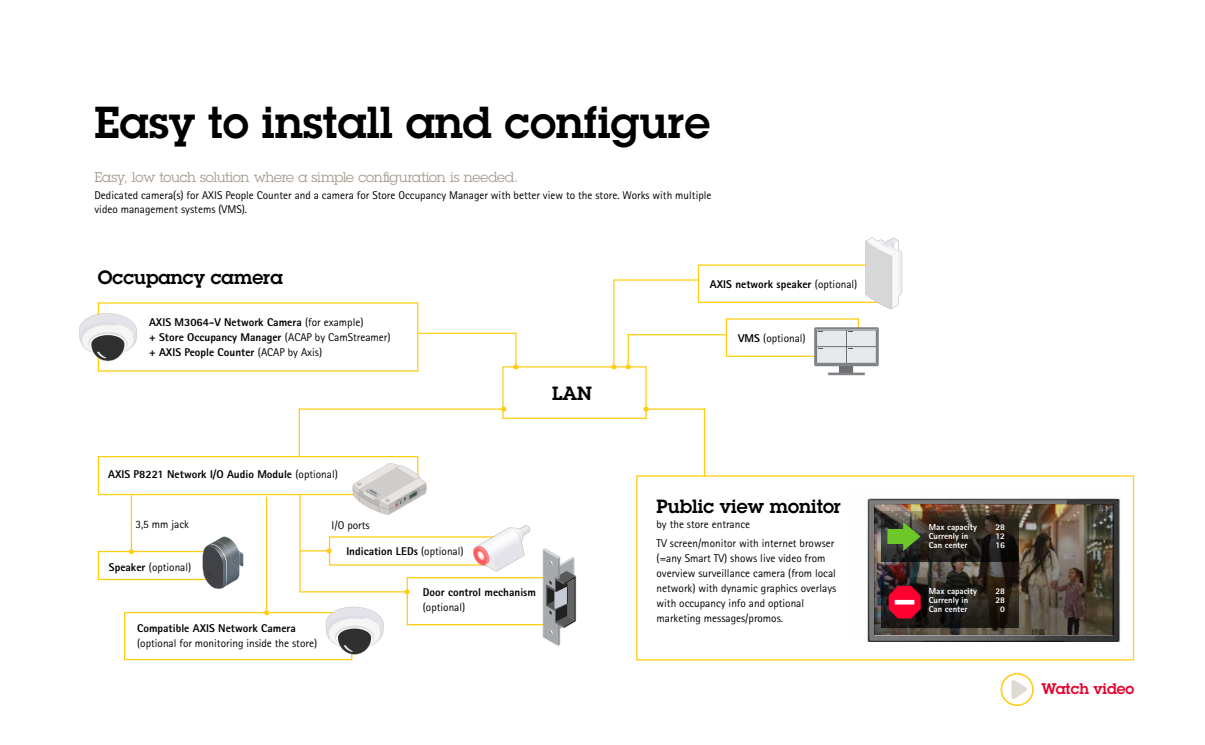
<style>
.page{position:relative;width:1205px;height:745px;background:#fff}
.page>*{position:absolute;margin:0;border:0;box-sizing:border-box;transform-origin:0 0}
.t1{font:600 43.75px "Lubalin Graph ECG";color:#000}
.t2{font:600 18.75px "Lubalin Graph ECG";color:#000}
.t3{font:600 15px "Lubalin Graph ECG";color:#e4032e}
.t4{font:13.75px "Lubalin Graph ECG";letter-spacing:-.015em;color:#a19688}
.t5{font:11.25px/15px "Rotis Sans Serif Pro";color:#000}
.t6{font:800 11.25px/15px "Rotis Sans Serif Pro";color:#000}
.t7{font:800 8.75px "Rotis Sans Serif Pro";color:#fff}
.s1{font-weight:400}
.s2{font-weight:800}
</style>
<div class="page">
<div style="left:636px;top:475px;width:498px;height:185px;border:1px solid #ffcd0d"></div>
<div style="left:698px;top:264px;width:183px;height:39px;border:1px solid #ffcd0d"></div>
<div style="left:98px;top:455px;width:320px;height:40px;border:1px solid #ffcd0d"></div>
<div style="left:98px;top:550px;width:118px;height:29px;border:1px solid #ffcd0d"></div>
<div style="left:124px;top:611px;width:228px;height:48px;border:1px solid #ffcd0d"></div>
<div style="left:407px;top:576px;width:159px;height:49px;border:1px solid #ffcd0d"></div>
<svg style="left:79px;top:313px;width:58px;height:48px"></svg>
<svg style="left:325px;top:606px;width:59px;height:48px"></svg>
<hr style="left:418px;top:332px;width:98px;height:2px;background:#ffcd0d">
<hr style="left:613px;top:279px;width:85px;height:1px;background:#ffcd0d">
<hr style="left:628px;top:334px;width:98px;height:1px;background:#ffcd0d">
<hr style="left:299px;top:493px;width:1px;height:99px;background:#ffcd0d">
<hr style="left:704px;top:408px;width:1px;height:68px;background:#ffcd0d">
<hr style="left:299px;top:408px;width:1px;height:47px;background:#ffcd0d">
<hr style="left:515px;top:332px;width:1px;height:35px;background:#ffcd0d">
<svg style="left:513px;top:364px;width:5px;height:5px"></svg>
<hr style="left:613px;top:280px;width:1px;height:86px;background:#ffcd0d">
<svg style="left:611px;top:364px;width:5px;height:5px"></svg>
<hr style="left:628px;top:334px;width:1px;height:32px;background:#ffcd0d">
<svg style="left:626px;top:364px;width:5px;height:5px"></svg>
<hr style="left:646px;top:408px;width:59px;height:1px;background:#ffcd0d">
<svg style="left:643px;top:406px;width:5px;height:5px"></svg>
<hr style="left:299px;top:408px;width:205px;height:1px;background:#ffcd0d">
<svg style="left:501px;top:406px;width:5px;height:5px"></svg>
<svg style="left:300px;top:548px;width:31px;height:5px"></svg>
<hr style="left:300px;top:591px;width:107px;height:1px;background:#ffcd0d">
<svg style="left:405px;top:589px;width:5px;height:5px"></svg>
<hr style="left:131px;top:495px;width:1px;height:56px;background:#ffcd0d">
<svg style="left:129px;top:549px;width:5px;height:5px"></svg>
<hr style="left:266px;top:496px;width:1px;height:116px;background:#ffcd0d">
<svg style="left:264px;top:609px;width:5px;height:5px"></svg>
<svg style="left:865px;top:237px;width:37px;height:72px"></svg>
<svg style="left:352px;top:462px;width:75px;height:52px"></svg>
<img style="left:864px;top:498px;width:257px;height:142px">
<img style="left:874px;top:504px;width:239px;height:130px">
<svg style="left:881px;top:510px;width:138px;height:51px;background:#2b241d"></svg>
<svg style="left:958px;top:577px;width:61px;height:51px;background:#231d15"></svg>
<img style="left:874px;top:571px;width:84px;height:71px">
<img style="left:881px;top:512px;width:50px;height:42px">
<svg style="left:543px;top:548px;width:33px;height:97px"></svg>
<svg style="left:472px;top:525px;width:58px;height:46px"></svg>
<svg style="left:814px;top:327px;width:65px;height:48px;background:#cacdcd"></svg>
<svg style="left:202px;top:536px;width:42px;height:52px"></svg>
<svg style="left:1000px;top:673px;width:33px;height:32px"></svg>
<h1 class="t1" style="left:94px;top:93px;width:617px">Easy to install and configure</h1>
<p class="t4" style="left:94px;top:168px;width:425px">Easy, low touch solution where a simple configuration is needed.</p>
<p class="t5" style="left:94px;top:188px;width:618px;line-height:13.8px">Dedicated camera(s) for AXIS People Counter and a camera for Store Occupancy Manager with better view to the store. Works with multiple video management systems (VMS).</p>
<h2 class="t2" style="left:98px;top:264px;width:186px">Occupancy camera</h2>
<p class="t6" style="left:149px;top:314px;width:243px">AXIS M3064-V Network Camera <span class="s1">(for example)<br></span>+ Store Occupancy Manager <span class="s1">(ACAP by CamStreamer) </span>+ AXIS People Counter <span class="s1">(ACAP by Axis)</span></p>
<h2 class="t2" style="left:552px;top:381px;width:42px">LAN</h2>
<p class="t6" style="left:108px;top:466px;width:231px">AXIS P8221 Network I/O Audio Module <span class="s1">(optional)</span></p>
<p class="t5" style="left:135px;top:516px;width:55px">3,5 mm jack</p>
<p class="t5" style="left:331px;top:517px;width:40px">I/O ports</p>
<p class="t5" style="left:109px;top:559px;width:84px"><span class="s2">Speaker</span> (optional)</p>
<p class="t6" style="left:137px;top:619px;width:160px">Compatible AXIS Network Camera</p>
<p class="t5" style="left:137px;top:635px;width:181px">(optional for monitoring inside the store)</p>
<p class="t6" style="left:346px;top:543px;width:119px">Indication LEDs <span class="s1">(optional)</span></p>
<p class="t6" style="left:423px;top:584px;width:115px">Door control mechanism</p>
<p class="t5" style="left:423px;top:599px;width:44px">(optional)</p>
<p class="t6" style="left:710px;top:276px;width:149px">AXIS network speaker <span class="s1">(optional)</span></p>
<p class="t5" style="left:738px;top:330px;width:69px"><span class="s2">VMS</span> (optional)</p>
<h2 class="t2" style="left:656px;top:494px;width:186px">Public view monitor</h2>
<p class="t5" style="left:656px;top:515px;width:179px;line-height:18.5px">by the store entrance<br>TV screen/monitor with internet browser</p>
<p class="t5" style="left:656px;top:550px;width:181px">(=any Smart TV) shows live video from overview surveillance camera (from local network) with dynamic graphics overlays with occupancy info and optional marketing messages/promos.</p>
<p class="t7" style="left:929px;top:521px;width:50px">Max capacity</p>
<p class="t7" style="left:995px;top:521px;width:11px">28</p>
<p class="t7" style="left:929px;top:530px;width:41px">Currenly in</p>
<p class="t7" style="left:995px;top:530px;width:11px">12</p>
<p class="t7" style="left:929px;top:539px;width:40px">Can center</p>
<p class="t7" style="left:995px;top:539px;width:11px">16</p>
<p class="t7" style="left:929px;top:585px;width:50px">Max capacity</p>
<p class="t7" style="left:995px;top:585px;width:11px">28</p>
<p class="t7" style="left:929px;top:594px;width:41px">Currenly in</p>
<p class="t7" style="left:995px;top:594px;width:11px">28</p>
<p class="t7" style="left:929px;top:603px;width:40px">Can center</p>
<p class="t7" style="left:1000px;top:603px;width:6px">0</p>
<h3 class="t3" style="left:1041px;top:678px;width:94px">Watch video</h3>
</div>
